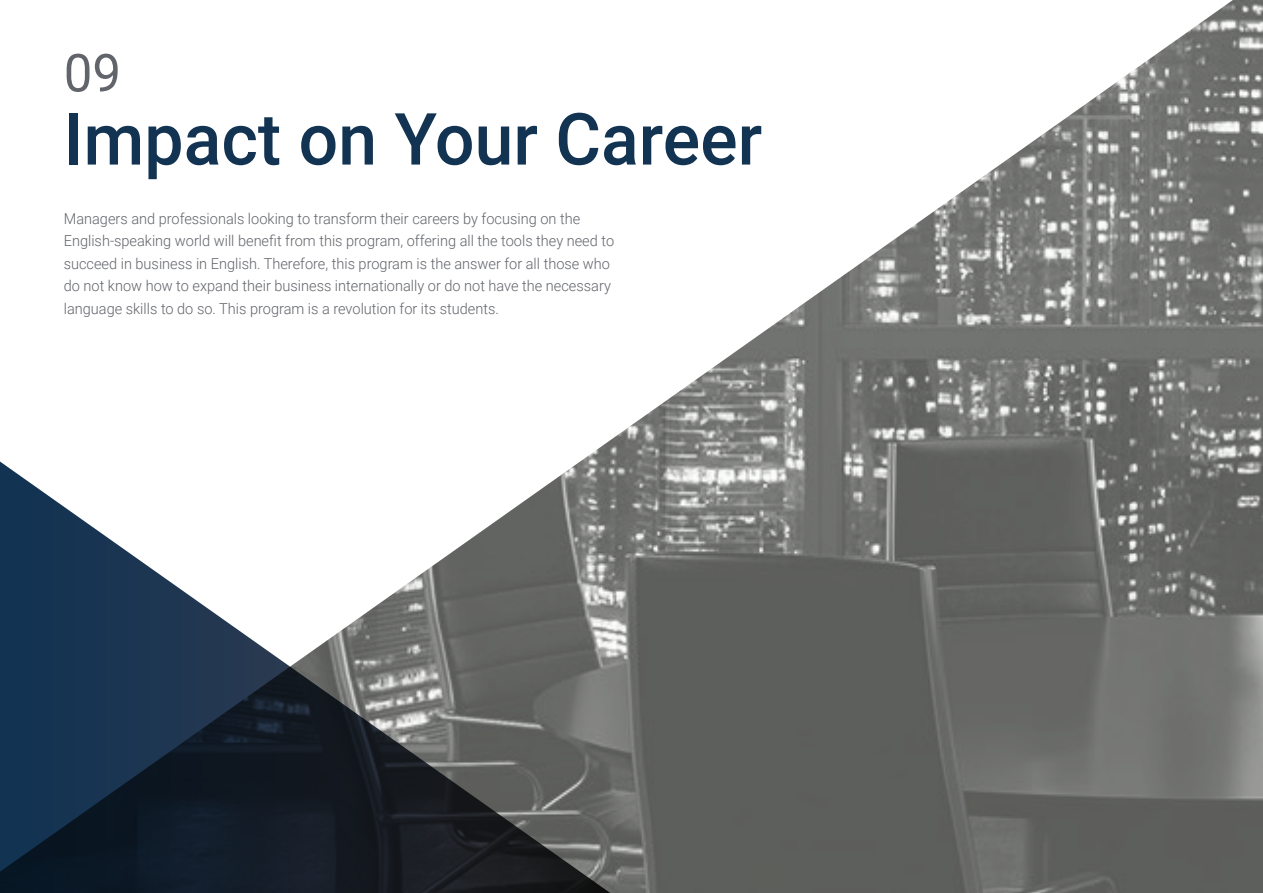
<style>
.page{position:relative;width:1263px;height:893px;background:#fff}
.page>*{position:absolute;margin:0;border:0;box-sizing:border-box;transform-origin:0 0}
.t1{font:500 72px "Roboto";color:#123352}
.t2{font:52.5px "Roboto";color:#61646a}
.t3{font:300 15px/22.5px "Roboto";color:#61646a}
</style>
<div class="page">
<img style="left:602px;top:0;width:661px;height:893px">
<svg style="left:0;top:446px;width:640px;height:447px"></svg>
<h2 class="t2" style="left:64px;top:36px;width:59px">09</h2>
<h1 class="t1" style="left:64px;top:89px;width:700px">Impact on Your Career</h1>
<p class="t3" style="left:64px;top:207px;width:552px">Managers and professionals looking to transform their careers by focusing on the English-speaking world will benefit from this program, offering all the tools they need to succeed in business in English. Therefore, this program is the answer for all those who do not know how to expand their business internationally or do not have the necessary language skills to do so. This program is a revolution for its students.</p>
</div>
